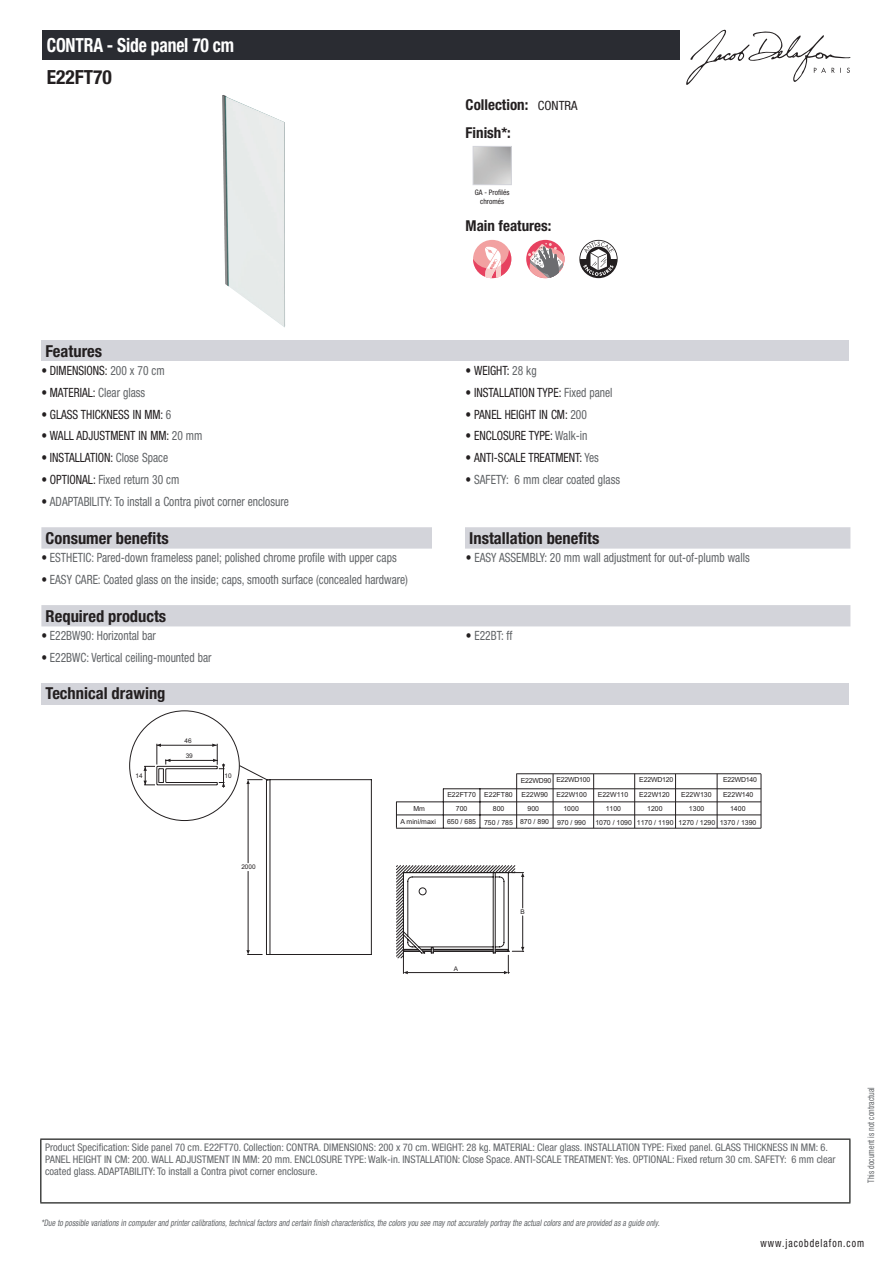
<style>
.page{position:relative;width:893px;height:1263px;background:#fff}
.page>*{position:absolute;margin:0;border:0;box-sizing:border-box;transform-origin:0 0}
.t1{font:700 condensed 19.5px "Helvetica Neue LT Std";letter-spacing:-.01em;color:#fff;scale:.9 1}
.t2{font:700 condensed 19.5px "Helvetica Neue LT Std";color:#231f20}
.t3{font:700 condensed 16.5px "Helvetica Neue LT Std";color:#231f20}
.t4{font:700 condensed 15px/27.8px "Helvetica Neue LT Std";color:#231f20}
.t5{font:condensed 12.75px "Helvetica Neue LT Std";color:#626568;scale:.9 1}
.t6{font:condensed 12.75px "Helvetica Neue LT Std";color:#231f20;scale:.9 1}
.t7{font:condensed 11.25px "Helvetica Neue LT Std";letter-spacing:.1em;color:#231f20;scale:.87 1}
.t8{font:condensed 10.5px/12px "Helvetica Neue LT Std";color:#626568}
.t9{font:italic condensed 9px "Helvetica Neue LT Std";color:#626568;scale:.87 1}
.t10{font:condensed 9px "Helvetica Neue LT Std";color:#626568;scale:.87 1}
.t11{font:condensed 7.5px/9px "Helvetica Neue LT Std";color:#231f20;text-align:center}
.t12{font:6.9px "Arial";color:#231f20}
.t13{font:6.9px "Arial";letter-spacing:-.03em;color:#231f20}
.t14{font:6.45px "Arial";color:#231f20}
.s1{font-weight:400;font-size:12.75px}
.s2{color:#626568}
.s3{color:#231f20}
</style>
<div class="page">
<svg style="left:686px;top:30px;width:164px;height:55px"></svg>
<img style="left:222px;top:95px;width:6px;height:191px">
<div style="left:473px;top:146px;width:39px;height:39px;border:1px solid #d3d4da"></div>
<div style="left:473px;top:240px;width:38px;height:38px;background:#f2a1a1;border-radius:50%"></div>
<svg style="left:473px;top:247px;width:38px;height:31px"></svg>
<div style="left:526px;top:240px;width:38px;height:38px;background:#e74260;border-radius:50%"></div>
<svg style="left:528px;top:243px;width:36px;height:35px"></svg>
<svg style="left:579px;top:240px;width:39px;height:38px"></svg>
<div style="left:41px;top:340px;width:808px;height:21px;background:#d3d4da"></div>
<svg style="left:41px;top:527px;width:809px;height:22px"></svg>
<div style="left:432px;top:527px;width:33px;height:22px;background:#fff"></div>
<div style="left:41px;top:605px;width:809px;height:21px;background:#d3d4da"></div>
<div style="left:41px;top:683px;width:808px;height:21px;background:#d3d4da"></div>
<hr style="left:553px;top:774px;width:1px;height:54px;background:#231f20">
<hr style="left:593px;top:774px;width:1px;height:54px;background:#231f20">
<hr style="left:634px;top:774px;width:1px;height:54px;background:#231f20">
<hr style="left:761px;top:774px;width:1px;height:54px;background:#231f20">
<hr style="left:717px;top:774px;width:1px;height:54px;background:#231f20">
<hr style="left:675px;top:774px;width:1px;height:54px;background:#231f20">
<hr style="left:517px;top:773px;width:244px;height:1px;background:#231f20">
<hr style="left:444px;top:788px;width:317px;height:1px;background:#231f20">
<hr style="left:396px;top:801px;width:365px;height:1px;background:#231f20">
<hr style="left:396px;top:814px;width:365px;height:1px;background:#231f20">
<hr style="left:396px;top:828px;width:365px;height:1px;background:#231f20">
<hr style="left:166px;top:760px;width:51px;height:1px;background:#231f20">
<hr style="left:157px;top:785px;width:60px;height:1px;background:#231f20">
<hr style="left:166px;top:782px;width:51px;height:1px;background:#231f20">
<hr style="left:166px;top:768px;width:51px;height:1px;background:#231f20">
<hr style="left:157px;top:766px;width:60px;height:1px;background:#231f20">
<hr style="left:157px;top:745px;width:60px;height:1px;background:#231f20">
<svg style="left:144px;top:743px;width:26px;height:43px"></svg>
<svg style="left:212px;top:743px;width:13px;height:45px"></svg>
<svg style="left:239px;top:765px;width:285px;height:209px"></svg>
<div style="left:43px;top:30px;width:637px;height:30px;background:#2a2c32"></div>
<hr style="left:40px;top:1138px;width:810px;height:2px;background:#040503">
<hr style="left:40px;top:1140px;width:1px;height:62px;background:#040503">
<hr style="left:849px;top:1140px;width:1px;height:62px;background:#040503">
<hr style="left:40px;top:1202px;width:810px;height:1px;background:#040503">
<h1 class="t1" style="left:47px;top:33px;width:210px">CONTRA - Side panel 70 cm</h1>
<h1 class="t2" style="left:47px;top:65px;width:67px">E22FT70</h1>
<h3 class="t4" style="left:466px;top:90px;width:113px">Collection: <span class="s1">CONTRA<br></span>Finish*:</h3>
<p class="t11" style="left:475px;top:187px;width:36px">GA - Profilés chromés</p>
<h3 class="t4" style="left:466px;top:212px;width:87px">Main features:</h3>
<h2 class="t3" style="left:46px;top:341px;width:58px">Features</h2>
<p class="t6" style="left:41px;top:363px;width:139px">• DIMENSIONS: <span class="s2">200 x 70 cm</span></p>
<p class="t6" style="left:466px;top:363px;width:80px">• WEIGHT: <span class="s2">28 kg</span></p>
<p class="t6" style="left:41px;top:385px;width:117px">• MATERIAL: <span class="s2">Clear glass</span></p>
<p class="t6" style="left:466px;top:385px;width:165px">• INSTALLATION TYPE: <span class="s2">Fixed panel</span></p>
<p class="t6" style="left:41px;top:407px;width:146px">• GLASS THICKNESS IN MM: <span class="s2">6</span></p>
<p class="t6" style="left:466px;top:407px;width:136px">• PANEL HEIGHT IN CM: <span class="s2">200</span></p>
<p class="t6" style="left:41px;top:428px;width:181px">• WALL ADJUSTMENT IN MM: <span class="s2">20 mm</span></p>
<p class="t6" style="left:466px;top:428px;width:137px">• ENCLOSURE TYPE: <span class="s2">Walk-in</span></p>
<p class="t6" style="left:41px;top:450px;width:142px">• INSTALLATION: <span class="s2">Close Space</span></p>
<p class="t6" style="left:466px;top:450px;width:149px">• ANTI-SCALE TREATMENT: <span class="s2">Yes</span></p>
<p class="t5" style="left:41px;top:472px;width:155px"><span class="s3">• OPTIONAL:</span> Fixed return 30 cm</p>
<p class="t5" style="left:466px;top:472px;width:173px"><span class="s3">•</span> SAFETY: 6 mm clear coated glass</p>
<p class="t5" style="left:41px;top:494px;width:276px"><span class="s3">•</span> ADAPTABILITY: To install a Contra pivot corner enclosure</p>
<h2 class="t3" style="left:46px;top:528px;width:125px">Consumer benefits</h2>
<h2 class="t3" style="left:469px;top:528px;width:132px">Installation benefits</h2>
<p class="t5" style="left:41px;top:550px;width:396px"><span class="s3">•</span> ESTHETIC: Pared-down frameless panel; polished chrome profile with upper caps</p>
<p class="t5" style="left:466px;top:550px;width:317px"><span class="s3">•</span> EASY ASSEMBLY: 20 mm wall adjustment for out-of-plumb walls</p>
<p class="t5" style="left:41px;top:572px;width:409px"><span class="s3">•</span> EASY CARE: Coated glass on the inside; caps, smooth surface (concealed hardware)</p>
<h2 class="t3" style="left:46px;top:606px;width:122px">Required products</h2>
<p class="t5" style="left:41px;top:628px;width:129px"><span class="s3">•</span> E22BW90: Horizontal bar</p>
<p class="t5" style="left:466px;top:628px;width:53px"><span class="s3">•</span> E22BT: ff</p>
<p class="t5" style="left:41px;top:650px;width:191px"><span class="s3">•</span> E22BWC: Vertical ceiling-mounted bar</p>
<h2 class="t3" style="left:46px;top:684px;width:121px">Technical drawing</h2>
<p class="t14" style="left:184px;top:736px;width:9px">46</p>
<p class="t14" style="left:135px;top:771px;width:9px">14</p>
<p class="t14" style="left:186px;top:751px;width:9px">39</p>
<p class="t14" style="left:224px;top:771px;width:9px">10</p>
<p class="t14" style="left:241px;top:862px;width:16px">2000</p>
<p class="t12" style="left:447px;top:790px;width:67px">E22FT70 E22FT80</p>
<p class="t13" style="left:521px;top:775px;width:71px">E22WD90 E22WD100</p>
<p class="t13" style="left:639px;top:775px;width:36px">E22WD120</p>
<p class="t13" style="left:723px;top:775px;width:36px">E22WD140</p>
<p class="t12" style="left:521px;top:790px;width:67px">E22W90 E22W100</p>
<p class="t12" style="left:598px;top:790px;width:32px">E22W110</p>
<p class="t12" style="left:639px;top:790px;width:32px">E22W120</p>
<p class="t12" style="left:681px;top:790px;width:32px">E22W130</p>
<p class="t12" style="left:723px;top:790px;width:32px">E22W140</p>
<p class="t12" style="left:413px;top:804px;width:13px">Mm</p>
<p class="t12" style="left:456px;top:804px;width:13px">700</p>
<p class="t12" style="left:493px;top:804px;width:13px">800</p>
<p class="t12" style="left:400px;top:817px;width:37px">A mini/maxi</p>
<p class="t12" style="left:528px;top:804px;width:13px">900</p>
<p class="t12" style="left:563px;top:804px;width:17px">1000</p>
<p class="t12" style="left:447px;top:817px;width:67px">650 / 685 750 / 785</p>
<p class="t12" style="left:520px;top:817px;width:67px">870 / 890 970 / 990</p>
<p class="t12" style="left:606px;top:804px;width:17px">1100</p>
<p class="t12" style="left:647px;top:804px;width:17px">1200</p>
<p class="t12" style="left:689px;top:804px;width:17px">1300</p>
<p class="t12" style="left:730px;top:804px;width:17px">1400</p>
<p class="t12" style="left:595px;top:817px;width:38px">1070 / 1090</p>
<p class="t12" style="left:637px;top:817px;width:38px">1170 / 1190</p>
<p class="t12" style="left:679px;top:817px;width:38px">1270 / 1290</p>
<p class="t12" style="left:720px;top:817px;width:38px">1370 / 1390</p>
<p class="t14" style="left:454px;top:964px;width:6px">A</p>
<p class="t14" style="left:521px;top:907px;width:6px">B</p>
<p class="t8" style="left:45px;top:1141px;width:792px">Product Specification: Side panel 70 cm. E22FT70. Collection: CONTRA. DIMENSIONS: 200 x 70 cm. WEIGHT: 28 kg. MATERIAL: Clear glass. INSTALLATION TYPE: Fixed panel. GLASS THICKNESS IN MM: 6.<br>PANEL HEIGHT IN CM: 200. WALL ADJUSTMENT IN MM: 20 mm. ENCLOSURE TYPE: Walk-in. INSTALLATION: Close Space. ANTI-SCALE TREATMENT: Yes. OPTIONAL: Fixed return 30 cm. SAFETY: 6 mm clear coated glass. ADAPTABILITY: To install a Contra pivot corner enclosure.</p>
<p class="t9" style="left:41px;top:1217px;width:714px">*Due to possible variationsin computerand printercalibrations,technicalfactorsand certain finish characteristics,the colorsyou see maynotaccuratelyportraythe actualcolorsand are provided asa guide only.</p>
<p class="t10" style="left:866px;top:1183px;width:111px;rotate:-90deg">This document is not contractual</p>
<p class="t7" style="left:760px;top:1237px;width:121px">www.jacobdelafon.com</p>
</div>
